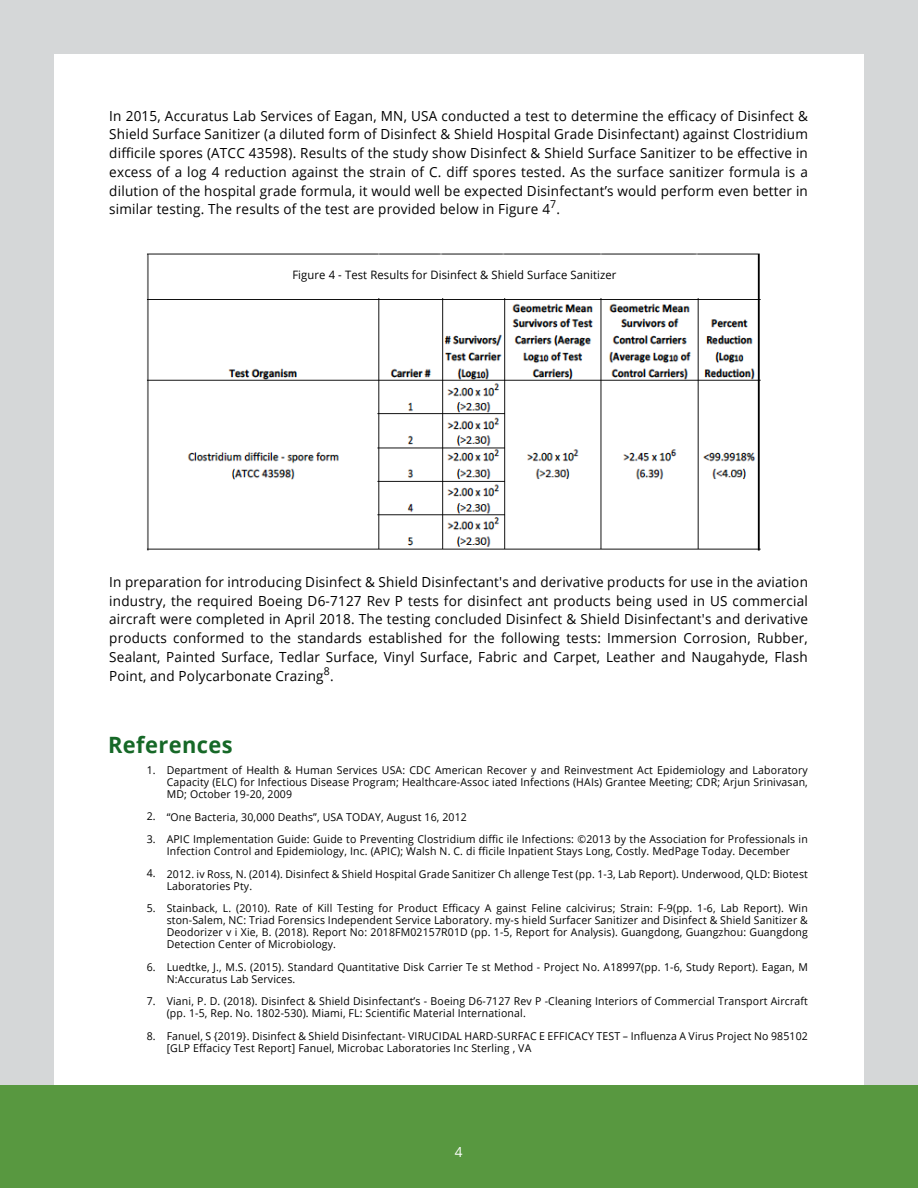
<style>
.page{position:relative;width:918px;height:1188px;background:#fff}
.page>*{position:absolute;margin:0;border:0;box-sizing:border-box;transform-origin:0 0}
.t1{font:700 22.5px "Open Sans";letter-spacing:.02em;color:#166827}
.t2{font:13.95px/18.8px "Open Sans";letter-spacing:.015em;color:#000;text-align:justify}
.t3{font:13.95px "Open Sans";color:#fff}
.t4{font:11.55px "Open Sans";letter-spacing:.01em;color:#000}
.t5{font:10.8px/12px "Open Sans";letter-spacing:.015em;color:#000}
</style>
<div class="page">
<div style="left:0;top:0;width:918px;height:1097px;background:#d5d7d8"></div>
<div style="left:54px;top:54px;width:810px;height:1051px;background:#fff"></div>
<div style="left:0;top:1085px;width:918px;height:103px;background:#589840"></div>
<img style="left:146px;top:253px;width:615px;height:298px">
<div style="left:287px;top:270px;width:338px;height:17px;background:#fff"></div>
<p class="t2" style="left:109px;top:106px;width:700px">In 2015, Accuratus Lab Services of Eagan, MN, USA conducted a test to determine the efficacy of Disinfect &amp; Shield Surface Sanitizer (a diluted form of Disinfect &amp; Shield Hospital Grade Disinfectant) against Clostridium difficile spores (ATCC 43598). Results of the study show Disinfect &amp; Shield Surface Sanitizer to be effective in excess of a log 4 reduction against the strain of C. diff spores tested. As the surface sanitizer formula is a dilution of the hospital grade formula, it would well be expected Disinfectant’s would perform even better in similar testing. The results of the test are provided below in Figure 4<sup>7</sup>.</p>
<p class="t4" style="left:292px;top:267px;width:326px">Figure 4 - Test Results for Disinfect &amp; Shield Surface Sanitizer</p>
<p class="t2" style="left:109px;top:572px;width:700px">In preparation for introducing Disinfect &amp; Shield Disinfectant's and derivative products for use in the aviation industry, the required Boeing D6-7127 Rev P tests for disinfect ant products being used in US commercial aircraft were completed in April 2018. The testing concluded Disinfect &amp; Shield Disinfectant's and derivative products conformed to the standards established for the following tests: Immersion Corrosion, Rubber, Sealant, Painted Surface, Tedlar Surface, Vinyl Surface, Fabric and Carpet, Leather and Naugahyde, Flash Point, and Polycarbonate Crazing<sup>8</sup>.</p>
<h1 class="t1" style="left:108px;top:729px;width:126px">References</h1>
<p class="t5" style="left:147px;top:764px;width:10px">1.</p>
<p class="t5" style="left:147px;top:810px;width:10px">2.</p>
<p class="t5" style="left:147px;top:833px;width:10px">3.</p>
<p class="t5" style="left:147px;top:867px;width:10px">4.</p>
<p class="t5" style="left:147px;top:902px;width:10px">5.</p>
<p class="t5" style="left:147px;top:961px;width:10px">6.</p>
<p class="t5" style="left:147px;top:995px;width:10px">7.</p>
<p class="t5" style="left:147px;top:1029px;width:10px">8.</p>
<p class="t5" style="left:167px;top:764px;width:643px;text-align:justify">Department of Health &amp; Human Services USA: CDC American Recover y and Reinvestment Act Epidemiology and Laboratory Capacity (ELC) for Infectious Disease Program; Healthcare-Assoc iated Infections (HAIs) Grantee Meeting; CDR; Arjun Srinivasan, MD; October 19-20, 2009</p>
<p class="t5" style="left:167px;top:805px;width:643px;line-height:22.5px">“One Bacteria, 30,000 Deaths”, USA TODAY, August 16, 2012<br>APIC Implementation Guide: Guide to Preventing Clostridium diffic ile Infections: ©2013 by the Association for Professionals in</p>
<p class="t5" style="left:167px;top:840px;width:643px;line-height:22.5px">Infection Control and Epidemiology, Inc. (APIC); Walsh N. C. di fficile Inpatient Stays Long, Costly. MedPage Today. December<br>2012. iv Ross, N. (2014). Disinfect &amp; Shield Hospital Grade Sanitizer Ch allenge Test (pp. 1-3, Lab Report). Underwood, QLD: Biotest</p>
<p class="t5" style="left:167px;top:874px;width:643px;line-height:22.5px">Laboratories Pty.<br>Stainback, L. (2010). Rate of Kill Testing for Product Efficacy A gainst Feline calcivirus; Strain: F-9(pp. 1-6, Lab Report). Win</p>
<p class="t5" style="left:167px;top:914px;width:643px;text-align:justify">ston-Salem, NC: Triad Forensics Independent Service Laboratory. my-s hield Surfacer Sanitizer and Disinfect &amp; Shield Sanitizer &amp; Deodorizer v i Xie, B. (2018). Report No: 2018FM02157R01D (pp. 1-5, Report for Analysis). Guangdong, Guangzhou: Guangdong Detection Center of Microbiology.</p>
<p class="t5" style="left:167px;top:960px;width:643px">Luedtke, J., M.S. (2015). Standard Quantitative Disk Carrier Te st Method - Project No. A18997(pp. 1-6, Study Report). Eagan, M<br>N:Accuratus Lab Services.</p>
<p class="t5" style="left:167px;top:995px;width:643px">Viani, P. D. (2018). Disinfect &amp; Shield Disinfectant’s - Boeing D6-7127 Rev P -Cleaning Interiors of Commercial Transport Aircraft (pp. 1-5, Rep. No. 1802-530). Miami, FL: Scientific Material International.</p>
<p class="t5" style="left:167px;top:1029px;width:643px">Fanuel, S {2019}. Disinfect &amp; Shield Disinfectant- VIRUCIDAL HARD-SURFAC E EFFICACY TEST – Influenza A Virus Project No 985102 [GLP Effacicy Test Report] Fanuel, Microbac Laboratories Inc Sterling , VA</p>
<p class="t3" style="left:455px;top:1142px;width:9px">4</p>
</div>
